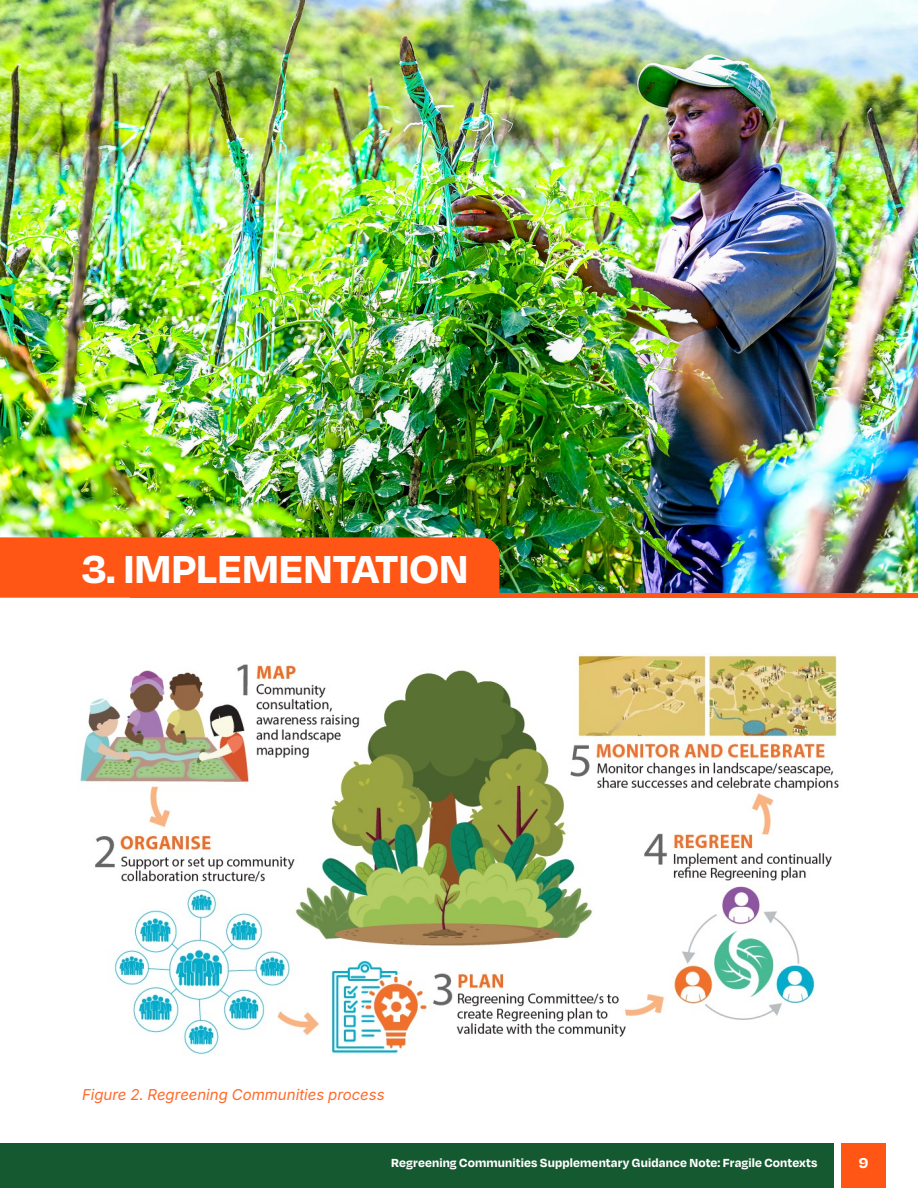
<style>
.page{position:relative;width:918px;height:1188px;background:#fff}
.page>*{position:absolute;margin:0;border:0;box-sizing:border-box;transform-origin:0 0}
.t1{font:700 45px "Degular";color:#fff}
.t2{font:700 16.5px "Degular";color:#fff}
.t3{font:italic 15px "Inter";letter-spacing:-.005em;color:#ff6929}
.t4{font:700 13.5px "Degular";letter-spacing:.01em;color:#fff}
</style>
<div class="page">
<div style="left:841px;top:1144px;width:45px;height:44px;background:#ff5515"></div>
<div style="left:0;top:1144px;width:834px;height:44px;background:#155930"></div>
<img style="left:0;top:0;width:918px;height:594px">
<div style="left:0;top:537px;width:500px;height:61px;background:#ff5515"></div>
<hr style="left:131px;top:594px;width:787px;height:4px;background:#ff5515">
<img style="left:80px;top:654px;width:759px;height:401px">
<p class="t1" style="left:81px;top:540px;width:389px">3. IMPLEMENTATION</p>
<p class="t3" style="left:82px;top:1083px;width:304px">Figure 2. Regreening Communities process</p>
<p class="t4" style="left:391px;top:1155px;width:428px">Regreening Communities Supplementary Guidance Note: Fragile Contexts</p>
<p class="t2" style="left:859px;top:1152px;width:11px">9</p>
</div>
